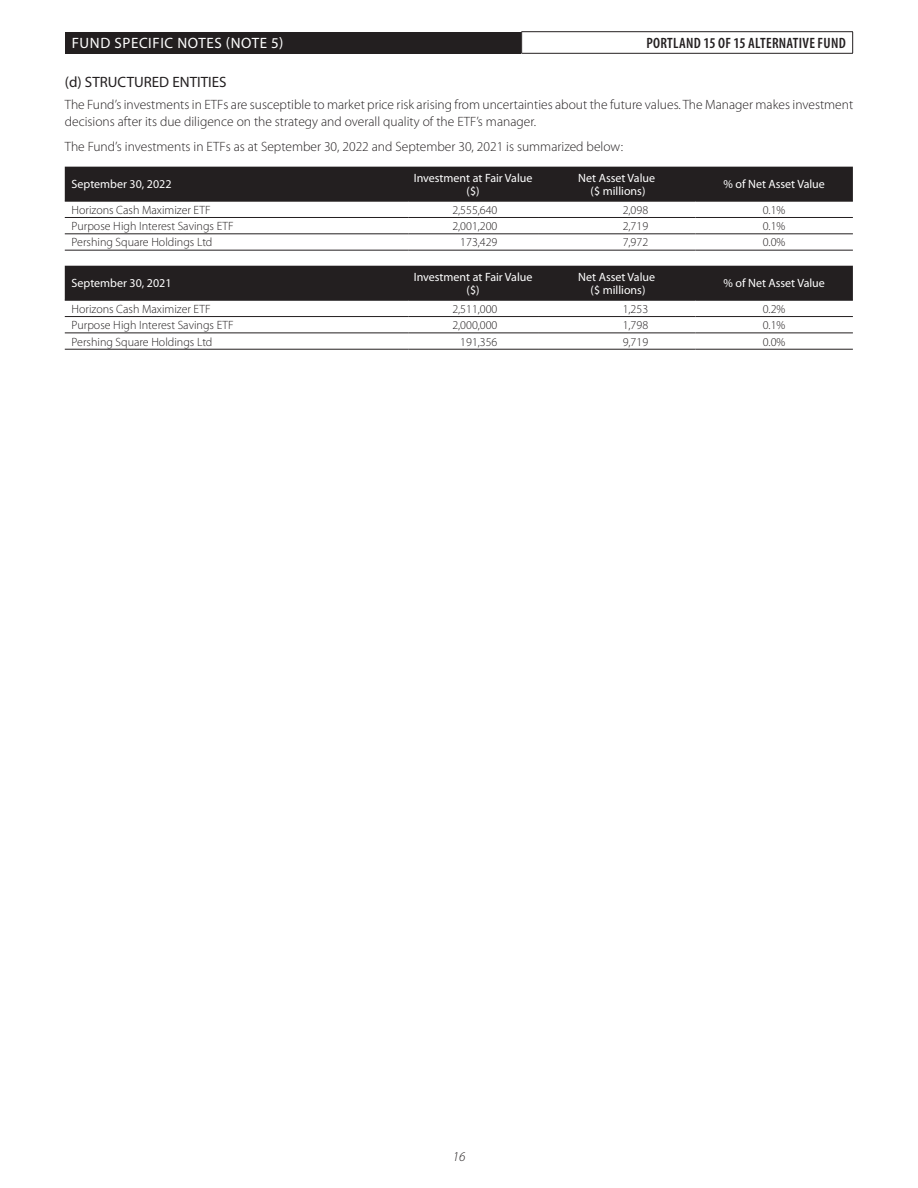
<style>
.page{position:relative;width:918px;height:1188px;background:#fff}
.page>*{position:absolute;margin:0;border:0;box-sizing:border-box;transform-origin:0 0}
.MRFP_FUND_NAME{font:600 condensed 15px "Myriad Pro";letter-spacing:.02em;color:#231f20}
.MRFP_Master_Page{font:15px "Myriad Pro";letter-spacing:.04em;color:#fff}
.COMMENTARY_Risk_Su{font:15px "Myriad Pro";color:#231f20}
.COMMENTARY_Body{font:300 13.5px/16.5px "Myriad Pro";color:#231f20}
.t1{font:italic 300 13.5px "Myriad Pro";color:#231f20}
.TABLE_BODY_Left_Al{font:300 12px "Myriad Pro";color:#231f20}
.TABLE_SUBHEADS_Rev{font:12px "Myriad Pro";color:#fff}
</style>
<div class="page">
<div style="left:65px;top:167px;width:788px;height:34px;background:#231f20"></div>
<hr style="left:65px;top:233px;width:343px;height:1px;background:#231f20">
<hr style="left:408px;top:233px;width:130px;height:1px;background:#231f20">
<hr style="left:538px;top:233px;width:157px;height:1px;background:#231f20">
<hr style="left:695px;top:233px;width:158px;height:1px;background:#231f20">
<hr style="left:65px;top:250px;width:343px;height:1px;background:#231f20">
<hr style="left:408px;top:250px;width:130px;height:1px;background:#231f20">
<hr style="left:538px;top:250px;width:157px;height:1px;background:#231f20">
<hr style="left:695px;top:250px;width:158px;height:1px;background:#231f20">
<hr style="left:65px;top:201px;width:343px;height:1px;background:#231f20">
<hr style="left:408px;top:201px;width:130px;height:1px;background:#231f20">
<hr style="left:538px;top:201px;width:157px;height:1px;background:#231f20">
<hr style="left:695px;top:201px;width:158px;height:1px;background:#231f20">
<hr style="left:65px;top:217px;width:343px;height:1px;background:#231f20">
<hr style="left:408px;top:217px;width:130px;height:1px;background:#231f20">
<hr style="left:538px;top:217px;width:157px;height:1px;background:#231f20">
<hr style="left:695px;top:217px;width:158px;height:1px;background:#231f20">
<div style="left:65px;top:266px;width:788px;height:34px;background:#231f20"></div>
<hr style="left:65px;top:316px;width:343px;height:1px;background:#231f20">
<hr style="left:408px;top:316px;width:130px;height:1px;background:#231f20">
<hr style="left:538px;top:316px;width:157px;height:1px;background:#231f20">
<hr style="left:695px;top:316px;width:158px;height:1px;background:#231f20">
<hr style="left:65px;top:333px;width:343px;height:1px;background:#231f20">
<hr style="left:408px;top:333px;width:130px;height:1px;background:#231f20">
<hr style="left:538px;top:333px;width:157px;height:1px;background:#231f20">
<hr style="left:695px;top:333px;width:158px;height:1px;background:#231f20">
<hr style="left:65px;top:349px;width:343px;height:1px;background:#231f20">
<hr style="left:408px;top:349px;width:130px;height:1px;background:#231f20">
<hr style="left:538px;top:349px;width:157px;height:1px;background:#231f20">
<hr style="left:695px;top:349px;width:158px;height:1px;background:#231f20">
<hr style="left:65px;top:300px;width:343px;height:1px;background:#231f20">
<hr style="left:408px;top:300px;width:130px;height:1px;background:#231f20">
<hr style="left:538px;top:300px;width:157px;height:1px;background:#231f20">
<hr style="left:695px;top:300px;width:158px;height:1px;background:#231f20">
<div style="left:65px;top:32px;width:457px;height:21px;background:#231f20"></div>
<hr style="left:521px;top:31px;width:332px;height:1px;background:#231f20">
<svg style="left:521px;top:32px;width:1px;height:21px"></svg>
<svg style="left:852px;top:32px;width:1px;height:21px"></svg>
<hr style="left:521px;top:53px;width:332px;height:1px;background:#231f20">
<p class="MRFP_Master_Page" style="left:72px;top:34px;width:213px">FUND SPECIFIC NOTES (NOTE 5)</p>
<p class="MRFP_FUND_NAME" style="left:646px;top:34px;width:201px">PORTLAND 15 OF 15 ALTERNATIVE FUND</p>
<p class="COMMENTARY_Risk_Su" style="left:65px;top:73px;width:163px">(d) STRUCTURED ENTITIES</p>
<p class="COMMENTARY_Body" style="left:65px;top:96px;width:790px">The Fund’s investments in ETFs are susceptible to market price risk arising from uncertainties about the future values. The Manager makes investment decisions after its due diligence on the strategy and overall quality of the ETF’s manager.</p>
<p class="COMMENTARY_Body" style="left:65px;top:139px;width:560px">The Fund’s investments in ETFs as at September 30, 2022 and September 30, 2021 is summarized below:</p>
<p class="TABLE_SUBHEADS_Rev" style="left:72px;top:177px;width:102px">September 30, 2022</p>
<p class="TABLE_SUBHEADS_Rev" style="left:414px;top:170px;width:120px">Investment at Fair Value</p>
<p class="TABLE_SUBHEADS_Rev" style="left:467px;top:184px;width:14px">($)</p>
<p class="TABLE_SUBHEADS_Rev" style="left:578px;top:170px;width:78px">Net Asset Value</p>
<p class="TABLE_SUBHEADS_Rev" style="left:591px;top:184px;width:56px">($ millions)</p>
<p class="TABLE_SUBHEADS_Rev" style="left:723px;top:177px;width:103px">% of Net Asset Value</p>
<p class="TABLE_BODY_Left_Al" style="left:72px;top:203px;width:141px">Horizons Cash Maximizer ETF</p>
<p class="TABLE_BODY_Left_Al" style="left:452px;top:203px;width:47px">2,555,640</p>
<p class="TABLE_BODY_Left_Al" style="left:623px;top:203px;width:27px">2,098</p>
<p class="TABLE_BODY_Left_Al" style="left:763px;top:203px;width:24px">0.1%</p>
<p class="TABLE_BODY_Left_Al" style="left:72px;top:219px;width:164px">Purpose High Interest Savings ETF</p>
<p class="TABLE_BODY_Left_Al" style="left:452px;top:219px;width:47px">2,001,200</p>
<p class="TABLE_BODY_Left_Al" style="left:623px;top:219px;width:27px">2,719</p>
<p class="TABLE_BODY_Left_Al" style="left:763px;top:219px;width:24px">0.1%</p>
<p class="TABLE_BODY_Left_Al" style="left:72px;top:235px;width:142px">Pershing Square Holdings Ltd</p>
<p class="TABLE_BODY_Left_Al" style="left:460px;top:235px;width:39px">173,429</p>
<p class="TABLE_BODY_Left_Al" style="left:623px;top:235px;width:27px">7,972</p>
<p class="TABLE_BODY_Left_Al" style="left:763px;top:235px;width:24px">0.0%</p>
<p class="TABLE_SUBHEADS_Rev" style="left:72px;top:276px;width:102px">September 30, 2021</p>
<p class="TABLE_SUBHEADS_Rev" style="left:414px;top:269px;width:120px">Investment at Fair Value</p>
<p class="TABLE_SUBHEADS_Rev" style="left:467px;top:283px;width:14px">($)</p>
<p class="TABLE_SUBHEADS_Rev" style="left:578px;top:269px;width:78px">Net Asset Value</p>
<p class="TABLE_SUBHEADS_Rev" style="left:591px;top:283px;width:56px">($ millions)</p>
<p class="TABLE_SUBHEADS_Rev" style="left:723px;top:276px;width:103px">% of Net Asset Value</p>
<p class="TABLE_BODY_Left_Al" style="left:72px;top:302px;width:141px">Horizons Cash Maximizer ETF</p>
<p class="TABLE_BODY_Left_Al" style="left:452px;top:302px;width:47px">2,511,000</p>
<p class="TABLE_BODY_Left_Al" style="left:623px;top:302px;width:27px">1,253</p>
<p class="TABLE_BODY_Left_Al" style="left:763px;top:302px;width:24px">0.2%</p>
<p class="TABLE_BODY_Left_Al" style="left:72px;top:318px;width:164px">Purpose High Interest Savings ETF</p>
<p class="TABLE_BODY_Left_Al" style="left:452px;top:318px;width:47px">2,000,000</p>
<p class="TABLE_BODY_Left_Al" style="left:623px;top:318px;width:27px">1,798</p>
<p class="TABLE_BODY_Left_Al" style="left:763px;top:318px;width:24px">0.1%</p>
<p class="TABLE_BODY_Left_Al" style="left:72px;top:334px;width:142px">Pershing Square Holdings Ltd</p>
<p class="TABLE_BODY_Left_Al" style="left:460px;top:334px;width:39px">191,356</p>
<p class="TABLE_BODY_Left_Al" style="left:623px;top:334px;width:27px">9,719</p>
<p class="TABLE_BODY_Left_Al" style="left:763px;top:334px;width:24px">0.0%</p>
<p class="t1" style="left:453px;top:1148px;width:14px">16</p>
</div>
